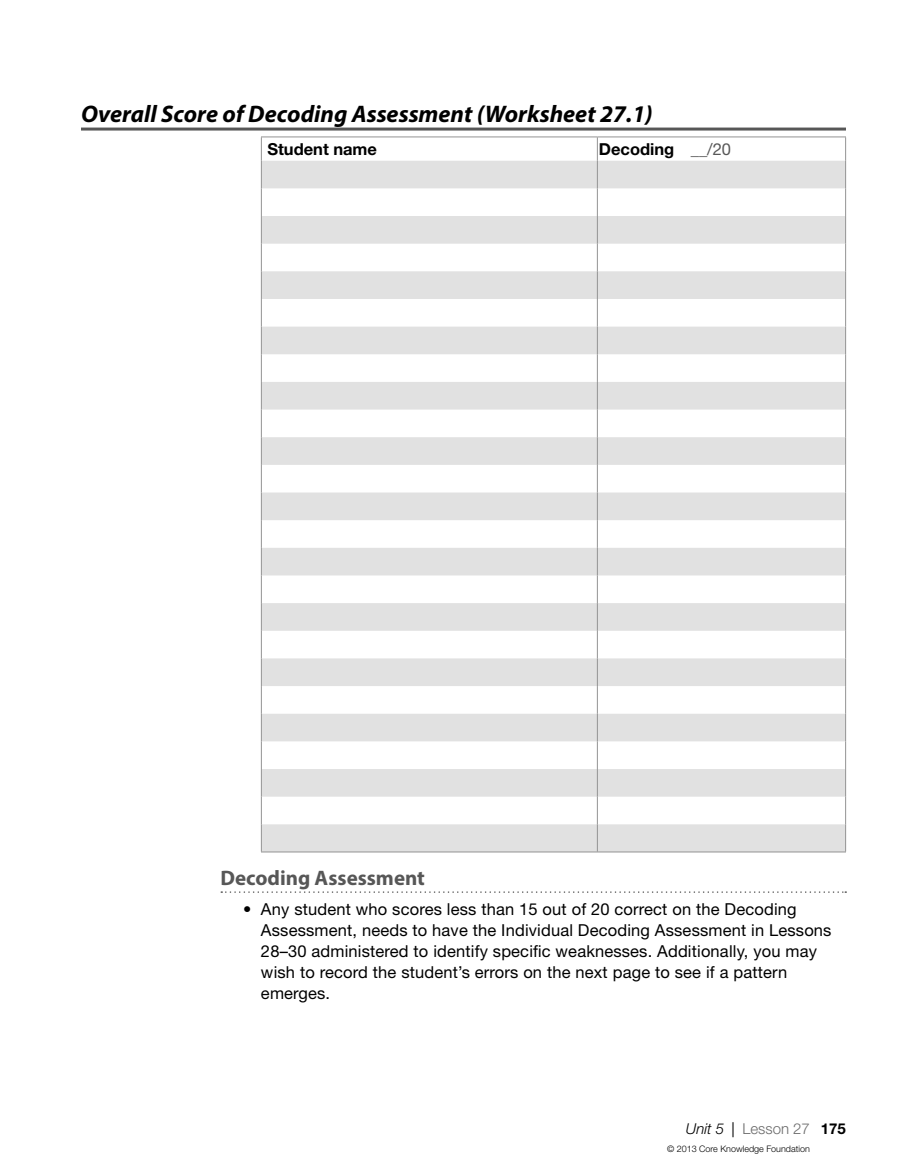
<style>
.page{position:relative;width:918px;height:1175px;background:#fff}
.page>*{position:absolute;margin:0;border:0;box-sizing:border-box;transform-origin:0 0}
.t1{font:italic 700 24px "Myriad Pro";color:#000}
.t2{font:700 21px "Myriad Pro";color:#575757}
.t3{font:16.5px/21px "Helvetica Neue LT Std";letter-spacing:.01em;color:#000}
.t4{font:700 16.5px "Helvetica Neue LT Std";color:#000}
.t5{font:300 15px "Helvetica Neue LT Std";color:#6b6b6b}
.t6{font:300 9px "Helvetica Neue LT Std";color:#000}
.s1{font-weight:400;color:#575757}
.s2{font-style:italic;color:#000}
.s3{font-weight:400;color:#000}
.s4{font-weight:700;color:#000}
</style>
<div class="page">
<hr style="left:81px;top:128px;width:765px;height:2px;background:#575757">
<svg style="left:221px;top:891px;width:625px;height:2px"></svg>
<svg style="left:262px;top:161px;width:583px;height:690px;fill:#e1e1e1"></svg>
<hr style="left:261px;top:136px;width:336px;height:1px;background:#939393">
<hr style="left:597px;top:136px;width:249px;height:1px;background:#939393">
<svg style="left:261px;top:137px;width:1px;height:714px"></svg>
<svg style="left:597px;top:137px;width:1px;height:714px"></svg>
<svg style="left:845px;top:137px;width:1px;height:714px"></svg>
<hr style="left:261px;top:851px;width:585px;height:1px;background:#939393">
<h1 class="t1" style="left:81px;top:98px;width:573px">Overall Score of Decoding Assessment (Worksheet 27.1)</h1>
<p class="t4" style="left:267px;top:139px;width:111px">Student name</p>
<p class="t4" style="left:599px;top:139px;width:134px">Decoding <span class="s1">__/20</span></p>
<p class="t2" style="left:220px;top:864px;width:206px">Decoding Assessment</p>
<p class="t3" style="left:261px;top:898px;width:572px;text-indent:-18px">• Any student who scores less than 15 out of 20 correct on the Decoding Assessment, needs to have the Individual Decoding Assessment in Lessons 28–30 administered to identify specific weaknesses. Additionally, you may wish to record the student’s errors on the next page to see if a pattern emerges.</p>
<p class="t5" style="left:686px;top:1119px;width:162px"><span class="s2">Unit 5</span> <span class="s3">|</span> Lesson 27 <span class="s4">175</span></p>
<p class="t6" style="left:667px;top:1143px;width:144px">© 2013 Core Knowledge Foundation</p>
</div>
